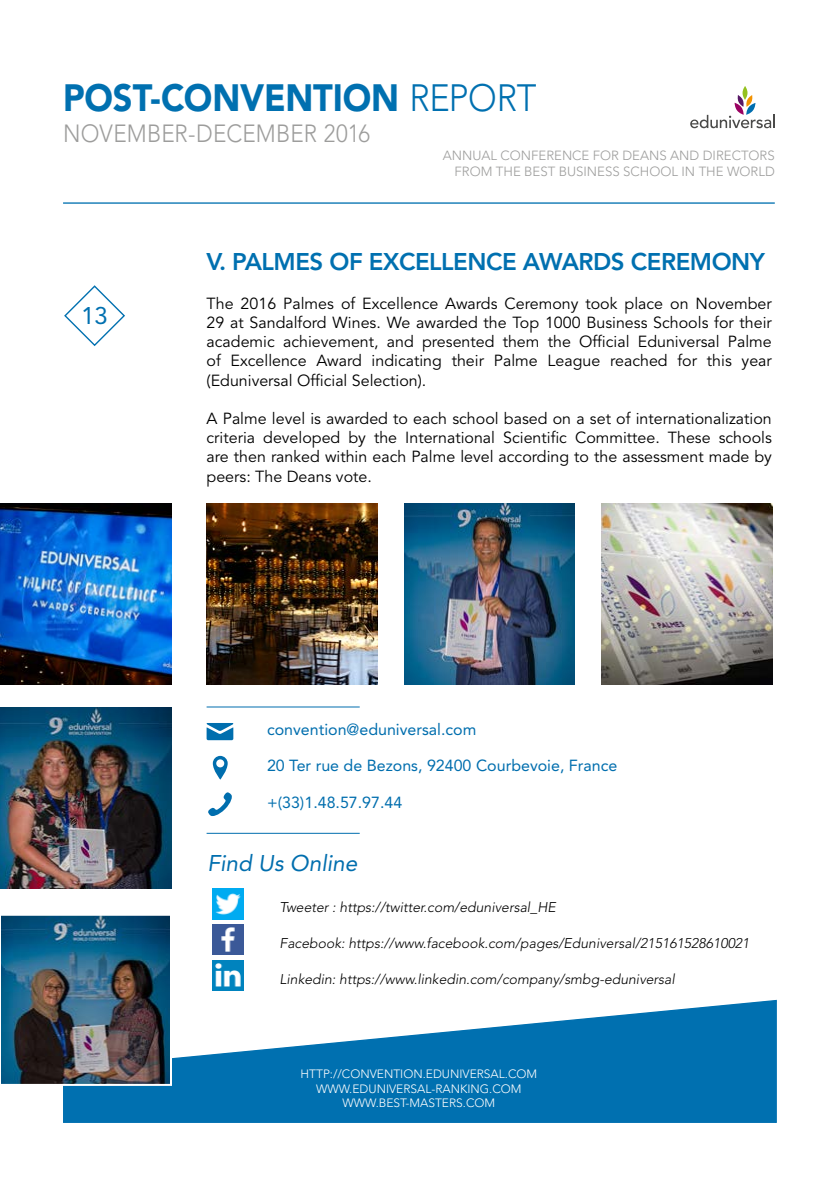
<style>
.page{position:relative;width:840px;height:1191px;background:#fff}
.page>*{position:absolute;margin:0;border:0;box-sizing:border-box;transform-origin:0 0}
.t1{font:900 37.8px "Avenir";letter-spacing:-.005em;color:#0070b0;scale:.91 1}
.t2{font:300 24.6px "Avenir";letter-spacing:.005em;color:#9d9d9c;scale:.91 1}
.t3{font:800 24px "Avenir";letter-spacing:-.02em;color:#0070b0}
.t4{font:24px "Avenir";color:#0070b0}
.t5{font:italic 22.6px "Avenir LT Std";color:#006eae}
.t6{font:16px/19.2px "Avenir";color:#000;text-align:justify}
.t7{font:16px "Avenir LT Std";color:#006eae}
.t8{font:italic 300 14px "Avenir LT Std";color:#000}
.t9{font:300 13.2px/15.8px "Avenir LT Std";color:#9d9d9c;text-align:right}
.t10{font:300 12px/14.4px "Avenir LT Std";color:#fff;text-align:center}
.s1{font-weight:300}
</style>
<div class="page">
<svg style="left:63px;top:999px;width:714px;height:124px;fill:#0070b0"></svg>
<img style="left:3px;top:916px;width:166px;height:167px">
<div style="left:0;top:913px;width:172px;height:173px;border:2px solid #fff"></div>
<hr style="left:63px;top:202px;width:711px;height:2px;background:#0070b0">
<svg style="left:64px;top:285px;width:61px;height:61px"></svg>
<svg style="left:690px;top:95px;width:84px;height:33px"></svg>
<svg style="left:742px;top:86px;width:5px;height:14px"></svg>
<hr style="left:206px;top:706px;width:153px;height:1px;background:#006eae">
<hr style="left:206px;top:833px;width:153px;height:1px;background:#006eae">
<svg style="left:206px;top:723px;width:28px;height:17px"></svg>
<svg style="left:213px;top:756px;width:14px;height:23px"></svg>
<svg style="left:208px;top:792px;width:24px;height:24px"></svg>
<img style="left:213px;top:889px;width:30px;height:30px">
<img style="left:213px;top:924px;width:30px;height:30px">
<img style="left:213px;top:960px;width:30px;height:30px">
<img style="left:601px;top:503px;width:170px;height:181px">
<img style="left:404px;top:503px;width:170px;height:181px">
<img style="left:206px;top:503px;width:171px;height:181px">
<img style="left:0;top:503px;width:171px;height:181px">
<img style="left:0;top:707px;width:171px;height:181px">
<h1 class="t1" style="left:63px;top:75px;width:521px">POST-CONVENTION <span class="s1">REPORT</span></h1>
<h2 class="t2" style="left:63px;top:119px;width:339px">NOVEMBER-DECEMBER 2016</h2>
<h3 class="t4" style="left:81px;top:302px;width:28px">13</h3>
<p class="t9" style="left:442px;top:147px;width:333px">ANNUAL CONFERENCE FOR DEANS AND DIRECTORS<br>FROM THE BEST BUSINESS SCHOOL IN THE WORLD</p>
<h3 class="t3" style="left:206px;top:248px;width:559px">V. PALMES OF EXCELLENCE AWARDS CEREMONY</h3>
<p class="t6" style="left:206px;top:294px;width:566px">The 2016 Palmes of Excellence Awards Ceremony took place on November 29 at Sandalford Wines. We awarded the Top 1000 Business Schools for their academic achievement, and presented them the Official Eduniversal Palme of Excellence Award indicating their Palme League reached for this year (Eduniversal Official Selection).</p>
<p class="t6" style="left:206px;top:409px;width:566px">A Palme level is awarded to each school based on a set of internationalization criteria developed by the International Scientific Committee. These schools are then ranked within each Palme level according to the assessment made by peers: The Deans vote.</p>
<p class="t7" style="left:267px;top:720px;width:211px">convention@eduniversal.com</p>
<p class="t7" style="left:267px;top:756px;width:351px">20 Ter rue de Bezons, 92400 Courbevoie, France</p>
<p class="t7" style="left:267px;top:793px;width:137px">+(33)1.48.57.97.44</p>
<h3 class="t5" style="left:207px;top:850px;width:151px">Find Us Online</h3>
<p class="t8" style="left:279px;top:899px;width:277px">Tweeter : https://twitter.com/eduniversal_HE</p>
<p class="t8" style="left:279px;top:935px;width:471px">Facebook: https://www.facebook.com/pages/Eduniversal/215161528610021</p>
<p class="t8" style="left:279px;top:971px;width:396px">Linkedin: https://www.linkedin.com/company/smbg-eduniversal</p>
<p class="t10" style="left:300px;top:1067px;width:238px">HTTP://CONVENTION.EDUNIVERSAL.COM<br>WWW.EDUNIVERSAL-RANKING.COM<br>WWW.BEST-MASTERS.COM</p>
</div>
